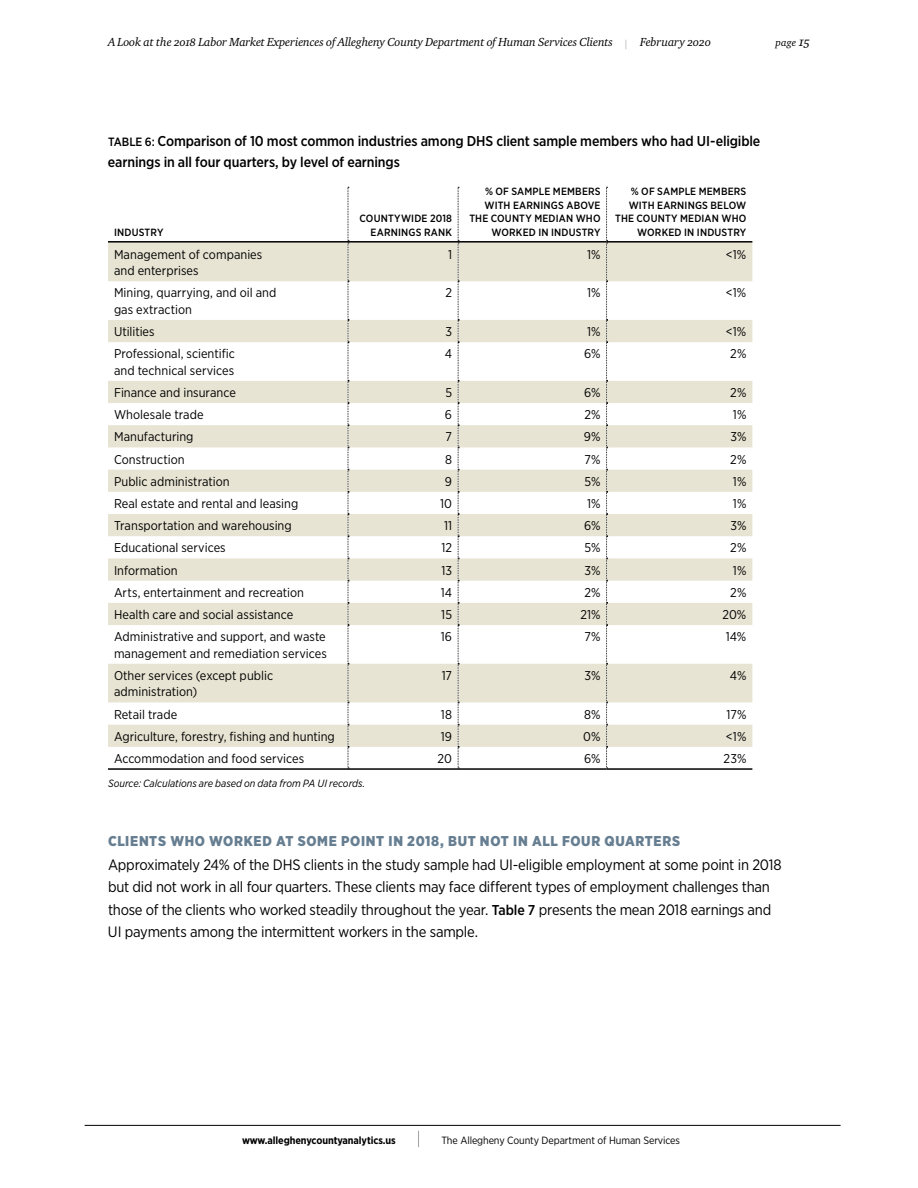
<style>
.page{position:relative;width:918px;height:1188px;background:#fff}
.page>*{position:absolute;margin:0;border:0;box-sizing:border-box;transform-origin:0 0}
.t1{font:15px/22.5px "Gotham Narrow";letter-spacing:-.015em;color:#000}
.t2{font:500 14.25px/21px "Gotham Narrow";letter-spacing:-.01em;color:#000}
.t3{font:900 14.25px "Gotham Narrow";letter-spacing:.045em;color:#667e91}
.t4{font:12.75px/16.5px "Gotham Narrow";color:#000}
.t5{font:12px "Charter ITC Regu Ital OS";letter-spacing:-.01em;color:#000}
.t6{font:500 10.5px/13.5px "Gotham Narrow";letter-spacing:.015em;color:#000;text-align:right}
.t7{font:italic 10.5px "Gotham Narrow";color:#000}
.t8{font:10.5px "Gotham Narrow";letter-spacing:-.01em;color:#000}
.t9{font:700 10.5px "Gotham Narrow";letter-spacing:-.01em;color:#000}
.t10{font:10.5px "Charter ITC Regu Ital OS";color:#000}
.s1{font-size:13.5px}
.s2{font-size:12px}
.s3{font-weight:500;font-size:14.25px}
.s4{font-weight:100;font-size:18px}
</style>
<div class="page">
<hr style="left:85px;top:1125px;width:756px;height:1px;background:#000">
<svg style="left:108px;top:243px;width:644px;height:504px;fill:#eae8d9"></svg>
<svg style="left:348px;top:187px;width:1px;height:581px"></svg>
<svg style="left:458px;top:187px;width:1px;height:581px"></svg>
<svg style="left:606px;top:187px;width:2px;height:581px"></svg>
<hr style="left:108px;top:241px;width:240px;height:2px;background:#000">
<hr style="left:348px;top:241px;width:110px;height:2px;background:#000">
<hr style="left:458px;top:241px;width:149px;height:2px;background:#000">
<hr style="left:607px;top:241px;width:145px;height:2px;background:#000">
<hr style="left:108px;top:768px;width:240px;height:2px;background:#000">
<hr style="left:348px;top:768px;width:110px;height:2px;background:#000">
<hr style="left:458px;top:768px;width:149px;height:2px;background:#000">
<hr style="left:607px;top:768px;width:145px;height:2px;background:#000">
<p class="t5" style="left:108px;top:35px;width:605px">A Look at the 2018 Labor Market Experiences of Allegheny County Department of Human Services Clients <sub>|</sub> February 2020</p>
<p class="t10" style="left:775px;top:36px;width:36px">page <span class="s1">15</span></p>
<p class="t2" style="left:108px;top:131px;width:654px"><span class="s2">TABLE 6:</span> Comparison of 10 most common industries among DHS client sample members who had UI-eligible earnings in all four quarters, by level of earnings</p>
<p class="t6" style="left:114px;top:225px;width:51px">INDUSTRY</p>
<p class="t6" style="left:360px;top:212px;width:94px">COUNTYWIDE 2018<br>EARNINGS RANK</p>
<p class="t6" style="left:469px;top:185px;width:133px">% OF SAMPLE MEMBERS<br>WITH EARNINGS ABOVE<br>THE COUNTY MEDIAN WHO<br>WORKED IN INDUSTRY</p>
<p class="t6" style="left:615px;top:185px;width:133px">% OF SAMPLE MEMBERS<br>WITH EARNINGS BELOW<br>THE COUNTY MEDIAN WHO<br>WORKED IN INDUSTRY</p>
<p class="t4" style="left:114px;top:246px;width:150px">Management of companies and enterprises</p>
<p class="t4" style="left:448px;top:246px;width:6px">1</p>
<p class="t4" style="left:587px;top:246px;width:15px">1%</p>
<p class="t4" style="left:726px;top:246px;width:22px">&lt;1%</p>
<p class="t4" style="left:114px;top:285px;width:164px">Mining, quarrying, and oil and gas extraction</p>
<p class="t4" style="left:445px;top:285px;width:8px">2</p>
<p class="t4" style="left:587px;top:285px;width:15px">1%</p>
<p class="t4" style="left:726px;top:285px;width:22px">&lt;1%</p>
<p class="t4" style="left:114px;top:323px;width:42px">Utilities</p>
<p class="t4" style="left:445px;top:323px;width:8px">3</p>
<p class="t4" style="left:587px;top:323px;width:15px">1%</p>
<p class="t4" style="left:726px;top:323px;width:22px">&lt;1%</p>
<p class="t4" style="left:114px;top:345px;width:122px">Professional, scientific and technical services</p>
<p class="t4" style="left:445px;top:345px;width:9px">4</p>
<p class="t4" style="left:584px;top:345px;width:18px">6%</p>
<p class="t4" style="left:730px;top:345px;width:18px">2%</p>
<p class="t4" style="left:114px;top:384px;width:123px">Finance and insurance</p>
<p class="t4" style="left:445px;top:384px;width:8px">5</p>
<p class="t4" style="left:584px;top:384px;width:18px">6%</p>
<p class="t4" style="left:730px;top:384px;width:18px">2%</p>
<p class="t4" style="left:114px;top:406px;width:91px">Wholesale trade</p>
<p class="t4" style="left:445px;top:406px;width:9px">6</p>
<p class="t4" style="left:584px;top:406px;width:18px">2%</p>
<p class="t4" style="left:733px;top:406px;width:15px">1%</p>
<p class="t4" style="left:114px;top:429px;width:81px">Manufacturing</p>
<p class="t4" style="left:446px;top:429px;width:8px">7</p>
<p class="t4" style="left:584px;top:429px;width:18px">9%</p>
<p class="t4" style="left:730px;top:429px;width:18px">3%</p>
<p class="t4" style="left:114px;top:451px;width:72px">Construction</p>
<p class="t4" style="left:445px;top:451px;width:8px">8</p>
<p class="t4" style="left:585px;top:451px;width:18px">7%</p>
<p class="t4" style="left:730px;top:451px;width:18px">2%</p>
<p class="t4" style="left:114px;top:473px;width:117px">Public administration</p>
<p class="t4" style="left:445px;top:473px;width:9px">9</p>
<p class="t4" style="left:585px;top:473px;width:18px">5%</p>
<p class="t4" style="left:733px;top:473px;width:15px">1%</p>
<p class="t4" style="left:114px;top:495px;width:186px">Real estate and rental and leasing</p>
<p class="t4" style="left:440px;top:495px;width:14px">10</p>
<p class="t4" style="left:587px;top:495px;width:15px">1%</p>
<p class="t4" style="left:733px;top:495px;width:15px">1%</p>
<p class="t4" style="left:114px;top:517px;width:179px">Transportation and warehousing</p>
<p class="t4" style="left:444px;top:517px;width:10px">11</p>
<p class="t4" style="left:584px;top:517px;width:18px">6%</p>
<p class="t4" style="left:730px;top:517px;width:18px">3%</p>
<p class="t4" style="left:114px;top:540px;width:113px">Educational services</p>
<p class="t4" style="left:441px;top:540px;width:12px">12</p>
<p class="t4" style="left:585px;top:540px;width:18px">5%</p>
<p class="t4" style="left:730px;top:540px;width:18px">2%</p>
<p class="t4" style="left:114px;top:562px;width:65px">Information</p>
<p class="t4" style="left:441px;top:562px;width:12px">13</p>
<p class="t4" style="left:585px;top:562px;width:18px">3%</p>
<p class="t4" style="left:733px;top:562px;width:15px">1%</p>
<p class="t4" style="left:114px;top:584px;width:191px">Arts, entertainment and recreation</p>
<p class="t4" style="left:441px;top:584px;width:13px">14</p>
<p class="t4" style="left:584px;top:584px;width:18px">2%</p>
<p class="t4" style="left:730px;top:584px;width:18px">2%</p>
<p class="t4" style="left:114px;top:606px;width:181px">Health care and social assistance</p>
<p class="t4" style="left:441px;top:606px;width:12px">15</p>
<p class="t4" style="left:580px;top:606px;width:22px">21%</p>
<p class="t4" style="left:722px;top:606px;width:25px">20%</p>
<p class="t4" style="left:114px;top:628px;width:214px">Administrative and support, and waste management and remediation services</p>
<p class="t4" style="left:441px;top:628px;width:13px">16</p>
<p class="t4" style="left:585px;top:628px;width:18px">7%</p>
<p class="t4" style="left:726px;top:628px;width:22px">14%</p>
<p class="t4" style="left:114px;top:667px;width:161px">Other services (except public administration)</p>
<p class="t4" style="left:442px;top:667px;width:12px">17</p>
<p class="t4" style="left:585px;top:667px;width:18px">3%</p>
<p class="t4" style="left:730px;top:667px;width:18px">4%</p>
<p class="t4" style="left:114px;top:706px;width:65px">Retail trade</p>
<p class="t4" style="left:441px;top:706px;width:13px">18</p>
<p class="t4" style="left:584px;top:706px;width:18px">8%</p>
<p class="t4" style="left:726px;top:706px;width:21px">17%</p>
<p class="t4" style="left:114px;top:728px;width:222px">Agriculture, forestry, fishing and hunting</p>
<p class="t4" style="left:441px;top:728px;width:13px">19</p>
<p class="t4" style="left:583px;top:728px;width:19px">0%</p>
<p class="t4" style="left:726px;top:728px;width:22px">&lt;1%</p>
<p class="t4" style="left:114px;top:750px;width:192px">Accommodation and food services</p>
<p class="t4" style="left:438px;top:750px;width:16px">20</p>
<p class="t4" style="left:584px;top:750px;width:18px">6%</p>
<p class="t4" style="left:724px;top:750px;width:24px">23%</p>
<p class="t7" style="left:108px;top:777px;width:259px">Source: Calculations are based on data from PA UI records.</p>
<p class="t3" style="left:108px;top:831px;width:574px">CLIENTS WHO WORKED AT SOME POINT IN 2018, BUT NOT IN ALL FOUR QUARTERS</p>
<p class="t1" style="left:108px;top:853px;width:675px">Approximately 24% of the DHS clients in the study sample had UI-eligible employment at some point in 2018 but did not work in all four quarters. These clients may face different types of employment challenges than those of the clients who worked steadily throughout the year. <span class="s3">Table 7</span> presents the mean 2018 earnings and UI payments among the intermittent workers in the sample.</p>
<p class="t9" style="left:242px;top:1133px;width:180px">www.alleghenycountyanalytics.us <span class="s4">|</span></p>
<p class="t8" style="left:441px;top:1134px;width:240px">The Allegheny County Department of Human Services</p>
</div>
